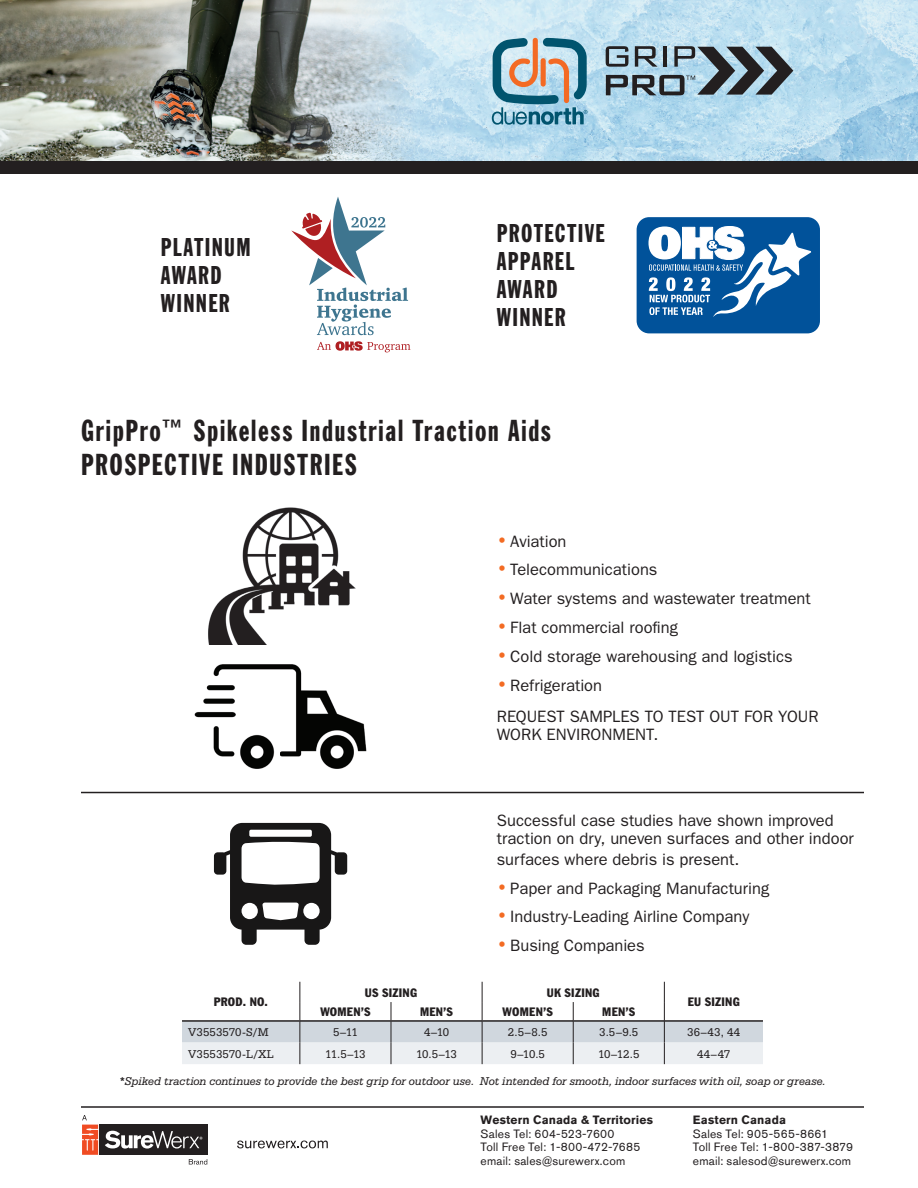
<style>
.page{position:relative;width:918px;height:1188px;background:#fff}
.page>*{position:absolute;margin:0;border:0;box-sizing:border-box;transform-origin:0 0}
.t1{font:extra-condensed 30px/34.5px "Franklin Gothic BT";letter-spacing:.05em;color:#231f20}
.t2{font:extra-condensed 25.5px/28.2px "Franklin Gothic BT";letter-spacing:.05em;color:#231f20}
.t3{font:16.5px/31.5px "Franklin Gothic";color:#231f20}
.t4{font:12px/13.5px "Akzidenz Grotesk Std";letter-spacing:.015em;color:#231f20}
.t5{font:italic 12px "Serifa BT";letter-spacing:-.005em;color:#231f20}
.t6{font:12px "Serifa BT";letter-spacing:.01em;color:#231f20}
.t7{font:condensed 12px "Franklin Gothic BT";letter-spacing:.025em;color:#231f20}
.t8{font:700 12px "Akzidenz Grotesk Std";letter-spacing:.01em;color:#231f20}
.s1{font-family:"Swiss 721 BT";font-weight:700;font-size:18px;color:#f36b23}
.s2{font-weight:700;font-style:normal}
</style>
<div class="page">
<img style="left:257px;top:0;width:661px;height:161px">
<img style="left:0;top:0;width:209px;height:161px">
<img style="left:209px;top:0;width:48px;height:87px">
<img style="left:209px;top:87px;width:53px;height:74px">
<div style="left:0;top:161px;width:918px;height:13px;background:#231f20"></div>
<svg style="left:606px;top:46px;width:187px;height:49px;background:#788c97"></svg>
<svg style="left:492px;top:38px;width:95px;height:87px;background:#8aa7b1"></svg>
<hr style="left:81px;top:1106px;width:783px;height:2px;background:#231f20">
<svg style="left:237px;top:1141px;width:91px;height:7px"></svg>
<svg style="left:98px;top:1124px;width:110px;height:31px"></svg>
<div style="left:99px;top:1125px;width:108px;height:30px;background:#231f20"></div>
<svg style="left:105px;top:1131px;width:97px;height:18px"></svg>
<svg style="left:189px;top:1159px;width:18px;height:6px"></svg>
<svg style="left:82px;top:1115px;width:16px;height:40px"></svg>
<hr style="left:81px;top:792px;width:783px;height:1px;background:#231f20">
<svg style="left:182px;top:982px;width:581px;height:82px"></svg>
<svg style="left:317px;top:341px;width:93px;height:11px"></svg>
<svg style="left:291px;top:197px;width:117px;height:138px"></svg>
<div style="left:637px;top:217px;width:183px;height:116px;background:#01529a;border-radius:13px"></div>
<svg style="left:648px;top:226px;width:163px;height:91px"></svg>
<svg style="left:214px;top:823px;width:133px;height:122px"></svg>
<img style="left:208px;top:507px;width:148px;height:138px">
<img style="left:194px;top:665px;width:173px;height:103px">
<h2 class="t2" style="left:161px;top:233px;width:91px">PLATINUM<br>AWARD<br>WINNER</h2>
<h2 class="t2" style="left:497px;top:219px;width:110px">PROTECTIVE<br>APPAREL<br>AWARD<br>WINNER</h2>
<h1 class="t1" style="left:81px;top:413px;width:471px">GripPro™ Spikeless Industrial Traction Aids<br>PROSPECTIVE INDUSTRIES</h1>
<p class="t3" style="left:497px;top:525px;width:71px"><span class="s1">•</span> Aviation</p>
<p class="t3" style="left:497px;top:554px;width:162px"><span class="s1">•</span> Telecommunications</p>
<p class="t3" style="left:497px;top:582px;width:315px"><span class="s1">•</span> Water systems and wastewater treatment</p>
<p class="t3" style="left:497px;top:611px;width:183px"><span class="s1">•</span> Flat commercial roofing</p>
<p class="t3" style="left:497px;top:640px;width:298px"><span class="s1">•</span> Cold storage warehousing and logistics</p>
<p class="t3" style="left:497px;top:669px;width:323px"><span class="s1">•</span> Refrigeration<br>REQUEST SAMPLES TO TEST OUT FOR YOUR</p>
<p class="t3" style="left:497px;top:718px;width:163px">WORK ENVIRONMENT.</p>
<p class="t7" style="left:214px;top:994px;width:56px">PROD. NO.</p>
<p class="t3" style="left:497px;top:811px;width:359px;line-height:18px">Successful case studies have shown improved traction on dry, uneven surfaces and other indoor</p>
<p class="t3" style="left:497px;top:843px;width:244px">surfaces where debris is present.</p>
<p class="t3" style="left:497px;top:872px;width:274px"><span class="s1">•</span> Paper and Packaging Manufacturing</p>
<p class="t3" style="left:497px;top:901px;width:254px"><span class="s1">•</span> Industry-Leading Airline Company</p>
<p class="t3" style="left:497px;top:929px;width:149px"><span class="s1">•</span> Busing Companies</p>
<p class="t7" style="left:365px;top:985px;width:54px">US SIZING</p>
<p class="t7" style="left:547px;top:985px;width:54px">UK SIZING</p>
<p class="t7" style="left:320px;top:1004px;width:52px">WOMEN’S</p>
<p class="t7" style="left:420px;top:1004px;width:35px">MEN’S</p>
<p class="t7" style="left:503px;top:1004px;width:52px">WOMEN’S</p>
<p class="t7" style="left:602px;top:1004px;width:35px">MEN’S</p>
<p class="t7" style="left:688px;top:994px;width:54px">EU SIZING</p>
<p class="t6" style="left:188px;top:1025px;width:82px">V3553570-S/M</p>
<p class="t6" style="left:333px;top:1025px;width:26px">5–11</p>
<p class="t6" style="left:424px;top:1025px;width:27px">4–10</p>
<p class="t6" style="left:508px;top:1025px;width:41px">2.5–8.5</p>
<p class="t6" style="left:599px;top:1025px;width:41px">3.5–9.5</p>
<p class="t6" style="left:687px;top:1025px;width:54px">36–43, 44</p>
<p class="t6" style="left:188px;top:1047px;width:88px">V3553570-L/XL</p>
<p class="t6" style="left:325px;top:1047px;width:42px">11.5–13</p>
<p class="t6" style="left:416px;top:1047px;width:42px">10.5–13</p>
<p class="t6" style="left:510px;top:1047px;width:36px">9–10.5</p>
<p class="t6" style="left:598px;top:1047px;width:43px">10–12.5</p>
<p class="t6" style="left:697px;top:1047px;width:35px">44–47</p>
<p class="t5" style="left:119px;top:1074px;width:708px"><span class="s2">*</span>Spiked traction continues to provide the best grip for outdoor use. Not intended for smooth, indoor surfaces with oil, soap or grease.</p>
<p class="t8" style="left:481px;top:1113px;width:174px">Western Canada &amp; Territories</p>
<p class="t4" style="left:481px;top:1127px;width:161px">Sales Tel: 604-523-7600<br>Toll Free Tel: 1-800-472-7685 email: sales@surewerx.com</p>
<p class="t8" style="left:693px;top:1113px;width:95px">Eastern Canada</p>
<p class="t4" style="left:693px;top:1127px;width:162px">Sales Tel: 905-565-8661<br>Toll Free Tel: 1-800-387-3879 email: salesod@surewerx.com</p>
</div>
